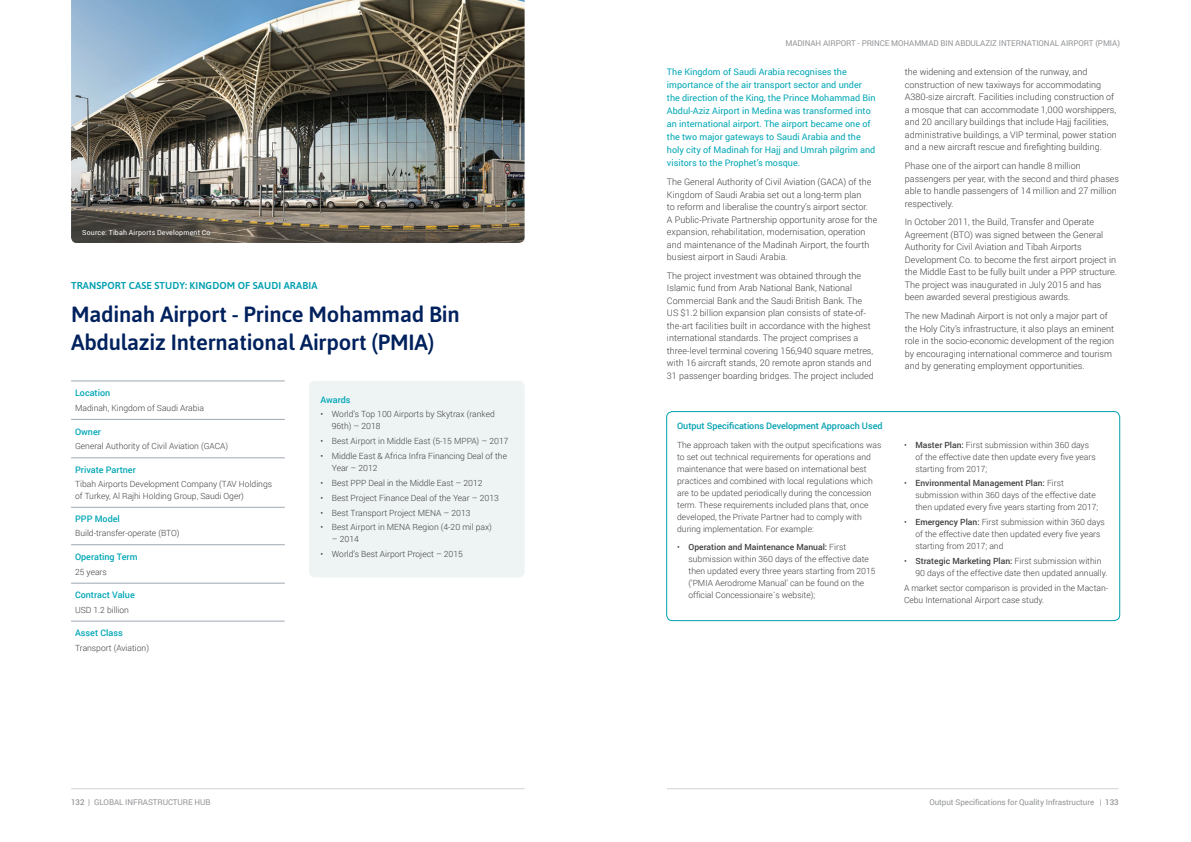
<style>
.page{position:relative;width:1191px;height:842px;background:#fff}
.page>*{position:absolute;margin:0;border:0;box-sizing:border-box;transform-origin:0 0}
.Case_Study_heading{font:500 22px/28px "Asap";letter-spacing:-.01em;color:#00215d}
.t1{font:500 10px "Asap";letter-spacing:.01em;color:#00a0b0}
.Body{font:300 9px/12.5px "Roboto";color:#3e3e3f}
.Intro_copy{font:9px/13px "Roboto";color:#00a7b6}
.Body-2{font:500 9px "Roboto";color:#00a7b6}
.Table_heading{font:500 9px "Roboto";letter-spacing:-.005em;color:#00a0b0}
.Table_copy{font:300 8.5px/12px "Roboto";color:#3e3e3f}
.Body-3{font:300 8.5px "Roboto";color:#3e3e3f}
.t2{font:8px "Roboto";letter-spacing:-.01em;color:#939598}
.t3{font:500 8px "Roboto";color:#939598}
.Source{font:7px "Roboto";letter-spacing:.025em;color:#fff}
.s1{font-weight:500}
</style>
<div class="page">
<hr style="left:667px;top:788px;width:451px;height:1px;background:#d1d2d4">
<div style="left:666px;top:411px;width:454px;height:210px;border:1px solid #00a0b0;border-radius:6px"></div>
<hr style="left:71px;top:788px;width:453px;height:1px;background:#d1d2d4">
<img style="left:71px;top:0;width:453px;height:243px">
<hr style="left:71px;top:458px;width:214px;height:1px;background:#9fa9b2">
<hr style="left:71px;top:507px;width:214px;height:1px;background:#9fa9b2">
<hr style="left:71px;top:544px;width:214px;height:1px;background:#9fa9b2">
<hr style="left:71px;top:583px;width:214px;height:1px;background:#9fa9b2">
<hr style="left:71px;top:621px;width:214px;height:1px;background:#9fa9b2">
<hr style="left:71px;top:419px;width:214px;height:1px;background:#9fa9b2">
<hr style="left:71px;top:381px;width:214px;height:1px;background:#9fa9b2">
<div style="left:309px;top:381px;width:215px;height:196px;background:#eef3f4;border-radius:6px"></div>
<p class="Source" style="left:82px;top:227px;width:130px">Source: Tibah Airports Development Co</p>
<p class="t1" style="left:71px;top:279px;width:248px">TRANSPORT CASE STUDY: KINGDOM OF SAUDI ARABIA</p>
<p class="Case_Study_heading" style="left:71px;top:300px;width:390px">Madinah Airport - Prince Mohammad Bin<br>Abdulaziz International Airport (PMIA)</p>
<p class="Body-2" style="left:75px;top:386px;width:37px">Location</p>
<p class="Table_copy" style="left:75px;top:402px;width:130px">Madinah, Kingdom of Saudi Arabia</p>
<p class="Body-2" style="left:75px;top:425px;width:27px">Owner</p>
<p class="Table_copy" style="left:75px;top:440px;width:155px">General Authority of Civil Aviation (GACA)</p>
<p class="Body-2" style="left:75px;top:463px;width:62px">Private Partner</p>
<p class="Table_copy" style="left:75px;top:477px;width:198px">Tibah Airports Development Company (TAV Holdings of Turkey, Al Rajhi Holding Group, Saudi Oger)</p>
<p class="Body-2" style="left:75px;top:513px;width:46px">PPP Model</p>
<p class="Body-3" style="left:75px;top:527px;width:106px">Build-transfer-operate (BTO)</p>
<p class="Body-2" style="left:75px;top:550px;width:64px">Operating Term</p>
<p class="Body-3" style="left:75px;top:566px;width:33px">25 years</p>
<p class="Body-2" style="left:75px;top:589px;width:61px">Contract Value</p>
<p class="Body-3" style="left:75px;top:604px;width:55px">USD 1.2 billion</p>
<p class="Body-2" style="left:75px;top:627px;width:49px">Asset Class</p>
<p class="Table_copy" style="left:75px;top:642px;width:75px">Transport (Aviation)</p>
<p class="Body-2" style="left:320px;top:393px;width:32px">Awards</p>
<p class="Table_copy" style="left:332px;top:408px;width:164px;text-indent:-11px">• World’s Top 100 Airports by Skytrax (ranked<br>96th) – 2018</p>
<p class="Table_copy" style="left:320px;top:435px;width:189px">• Best Airport in Middle East (5-15 MPPA) – 2017</p>
<p class="Table_copy" style="left:332px;top:450px;width:177px;text-indent:-11px">• Middle East &amp; Africa Infra Financing Deal of the<br>Year – 2012</p>
<p class="Table_copy" style="left:320px;top:477px;width:164px">• Best PPP Deal in the Middle East – 2012</p>
<p class="Table_copy" style="left:320px;top:491px;width:180px">• Best Project Finance Deal of the Year – 2013</p>
<p class="Table_copy" style="left:320px;top:506px;width:152px">• Best Transport Project MENA – 2013</p>
<p class="Table_copy" style="left:320px;top:521px;width:173px">• Best Airport in MENA Region (4-20 mil pax)</p>
<p class="Table_copy" style="left:332px;top:533px;width:29px">– 2014</p>
<p class="Table_copy" style="left:320px;top:548px;width:144px">• World’s Best Airport Project – 2015</p>
<p class="t3" style="left:71px;top:796px;width:15px">132</p>
<p class="t2" style="left:88px;top:796px;width:124px">| GLOBAL INFRASTRUCTURE HUB</p>
<p class="t2" style="left:785px;top:37px;width:336px">MADINAH AIRPORT - PRINCE MOHAMMAD BIN ABDULAZIZ INTERNATIONAL AIRPORT (PMIA)</p>
<p class="Intro_copy" style="left:667px;top:65px;width:210px">The Kingdom of Saudi Arabia recognises the importance of the air transport sector and under the direction of the King, the Prince Mohammad Bin Abdul-Aziz Airport in Medina was transformed into an international airport. The airport became one of the two major gateways to Saudi Arabia and the holy city of Madinah for Hajj and Umrah pilgrim and visitors to the Prophet’s mosque.</p>
<p class="Body" style="left:667px;top:175px;width:212px">The General Authority of Civil Aviation (GACA) of the Kingdom of Saudi Arabia set out a long-term plan<br>to reform and liberalise the country’s airport sector.<br>A Public-Private Partnership opportunity arose for the expansion, rehabilitation, modernisation, operation and maintenance of the Madinah Airport, the fourth busiest airport in Saudi Arabia.</p>
<p class="Body" style="left:667px;top:269px;width:208px">The project investment was obtained through the Islamic fund from Arab National Bank, National Commercial Bank and the Saudi British Bank. The US $1.2 billion expansion plan consists of state-of&shy;the-art facilities built in accordance with the highest international standards. The project comprises a three-level terminal covering 156,940 square metres, with 16 aircraft stands, 20 remote apron stands and 31 passenger boarding bridges. The project included</p>
<p class="Table_heading" style="left:677px;top:420px;width:207px">Output Specifications Development Approach Used</p>
<p class="Table_copy" style="left:677px;top:438px;width:206px">The approach taken with the output specifications was to set out technical requirements for operations and maintenance that were based on international best practices and combined with local regulations which are to be updated periodically during the concession term. These requirements included plans that, once developed, the Private Partner had to comply with during implementation. For example:</p>
<p class="Table_copy" style="left:688px;top:541px;width:189px;text-indent:-11px">• <span class="s1">Operation and Maintenance Manual:</span> First submission within 360 days of the effective date then updated every three years starting from 2015 (‘PMIA Aerodrome Manual’ can be found on the official Concessionaire`s website);</p>
<p class="Body" style="left:905px;top:65px;width:213px">the widening and extension of the runway, and construction of new taxiways for accommodating A380-size aircraft. Facilities including construction of a mosque that can accommodate 1,000 worshippers, and 20 ancillary buildings that include Hajj facilities, administrative buildings, a VIP terminal, power station and a new aircraft rescue and firefighting building.</p>
<p class="Body" style="left:905px;top:159px;width:216px">Phase one of the airport can handle 8 million passengers per year, with the second and third phases able to handle passengers of 14 million and 27 million respectively.</p>
<p class="Body" style="left:905px;top:216px;width:214px">In October 2011, the Build, Transfer and Operate Agreement (BTO) was signed between the General Authority for Civil Aviation and Tibah Airports Development Co. to become the first airport project in the Middle East to be fully built under a PPP structure.<br>The project was inaugurated in July 2015 and has been awarded several prestigious awards.</p>
<p class="Body" style="left:905px;top:309px;width:211px">The new Madinah Airport is not only a major part of the Holy City’s infrastructure, it also plays an eminent role in the socio-economic development of the region by encouraging international commerce and tourism and by generating employment opportunities.</p>
<p class="Table_copy" style="left:915px;top:438px;width:182px;text-indent:-11px">• <span class="s1">Master Plan:</span> First submission within 360 days of the effective date then update every five years starting from 2017;</p>
<p class="Table_copy" style="left:915px;top:477px;width:184px;text-indent:-11px">• <span class="s1">Environmental Management Plan:</span> First submission within 360 days of the effective date then updated every five years starting from 2017;</p>
<p class="Table_copy" style="left:915px;top:516px;width:191px;text-indent:-11px">• <span class="s1">Emergency Plan:</span> First submission within 360 days of the effective date then updated every five years starting from 2017; and</p>
<p class="Table_copy" style="left:915px;top:555px;width:194px;text-indent:-11px">• <span class="s1">Strategic Marketing Plan:</span> First submission within<br>90 days of the effective date then updated annually.</p>
<p class="Table_copy" style="left:904px;top:582px;width:206px">A market sector comparison is provided in the Mactan-<br>Cebu International Airport case study.</p>
<p class="t2" style="left:929px;top:796px;width:191px">Output Specifications for Quality Infrastructure | <span class="s1">133</span></p>
</div>
